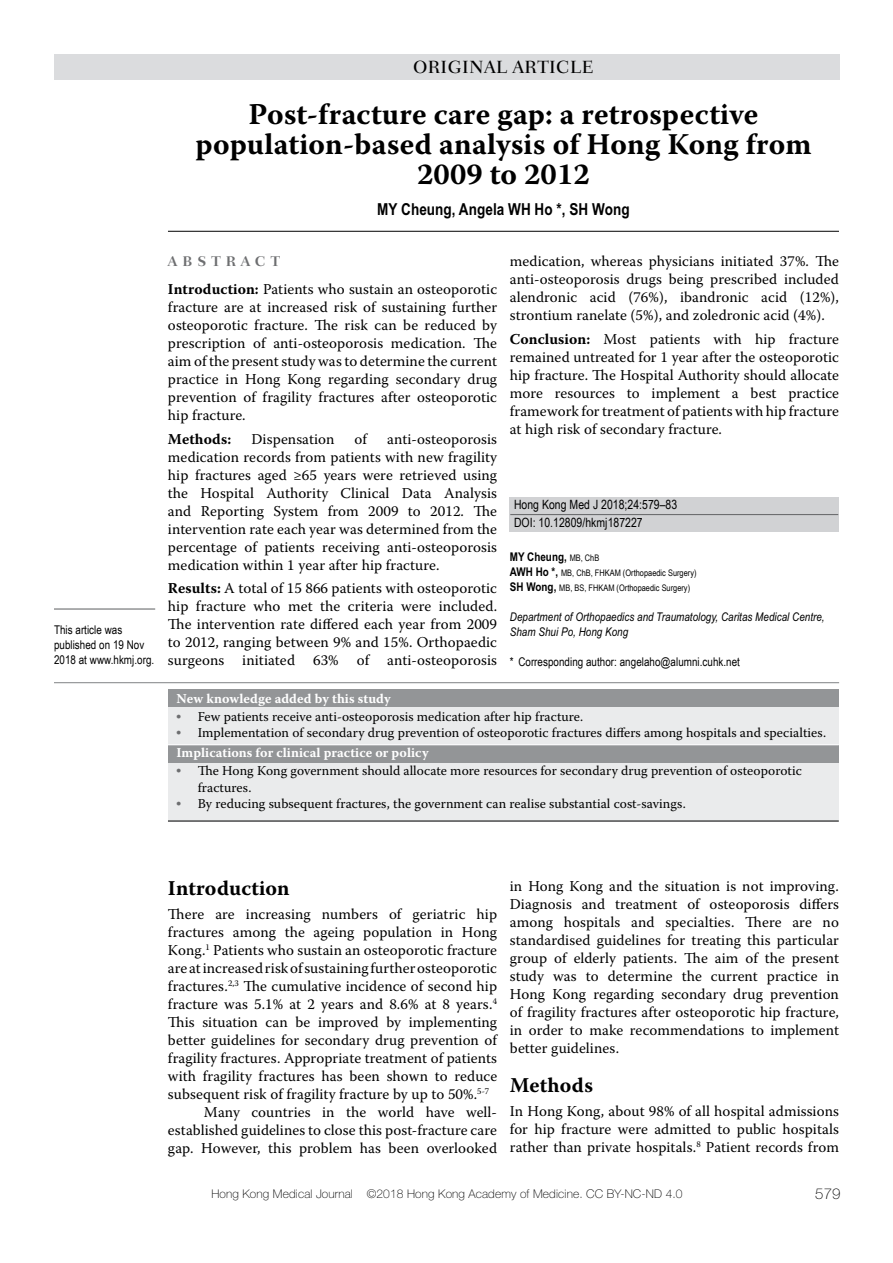
<style>
.page{position:relative;width:893px;height:1263px;background:#fff}
.page>*{position:absolute;margin:0;border:0;box-sizing:border-box;transform-origin:0 0}
.t1{font:700 30px/30px "Warnock Pro";letter-spacing:.005em;color:#000;text-align:center}
.t2{font:700 21px "Warnock Pro";letter-spacing:.005em;color:#000}
.t3{font:500 18px "Fairfield LH";color:#000}
.t4{font:700 16.5px "Arial Narrow";letter-spacing:.005em;color:#000}
.t5{font:15px/18px "Warnock Pro";letter-spacing:.005em;color:#000;text-align:justify}
.t6{font:700 15px "Warnock Pro";letter-spacing:.005em;color:#000}
.t7{font:100 15px "Helvetica Neue";color:#000}
.t8{font:700 14.25px "Fairfield LH";letter-spacing:.35em;color:#6d6e70}
.t9{font:13.5px/20px "Warnock Pro";letter-spacing:.005em;color:#000}
.t10{font:700 13.5px "Warnock Pro";letter-spacing:.005em;color:#fff}
.t11{font:12.75px/18px "Arial Narrow";letter-spacing:.005em;color:#000}
.t12{font:12px/15px "Arial Narrow";letter-spacing:.005em;color:#000}
.t13{font:italic 12px/15px "Arial Narrow";letter-spacing:.005em;color:#000}
.t14{font:100 12px "Helvetica Neue";letter-spacing:.01em;color:#000}
.t15{font:700 12px "Arial Narrow";letter-spacing:.005em;color:#000}
.t16{font:9px/15px "Arial Narrow";letter-spacing:.005em;color:#000}
.s1{font-weight:700}
.s2{font-weight:400;font-size:9px}
.s3{font-weight:700;font-size:12px}
.s4{font-family:"Times";color:#6d6e70}
.s5{font-weight:700;color:#fff}
</style>
<div class="page">
<div style="left:510px;top:497px;width:329px;height:34px;background:#d1d2d4"></div>
<hr style="left:168px;top:231px;width:671px;height:1px;background:#000">
<hr style="left:54px;top:682px;width:785px;height:1px;background:#808284">
<div style="left:168px;top:690px;width:671px;height:131px;background:#eaebec"></div>
<div style="left:168px;top:690px;width:671px;height:17px;background:#939597"></div>
<div style="left:168px;top:745px;width:671px;height:17px;background:#939597"></div>
<hr style="left:168px;top:744px;width:671px;height:1px;background:#fff">
<hr style="left:168px;top:821px;width:671px;height:1px;background:#000">
<div style="left:54px;top:54px;width:785px;height:26px;background:#dbdcde"></div>
<hr style="left:510px;top:514px;width:328px;height:1px;background:#6d6e70">
<hr style="left:54px;top:608px;width:101px;height:2px;background:#6d6e70">
<p class="t3" style="left:413px;top:57px;width:27px">ORIGINAL</p>
<p class="t3" style="left:512px;top:57px;width:25px">ARTICLE</p>
<h1 class="t1" style="left:195px;top:99px;width:618px">Post-fracture care gap: a retrospective population-based analysis of Hong Kong from<br>2009 to 2012</h1>
<p class="t4" style="left:377px;top:200px;width:254px">MY Cheung, Angela WH Ho *, SH Wong</p>
<p class="t12" style="left:54px;top:622px;width:102px">This article was published on 19 Nov<br>2018 at www.hkmj.org.</p>
<p class="t8" style="left:168px;top:252px;width:113px">ABSTRACT</p>
<p class="t5" style="left:168px;top:280px;width:331px"><span class="s1">Introduction:</span> Patients who sustain an osteoporotic fracture are at increased risk of sustaining further osteoporotic fracture. The risk can be reduced by prescription of anti-osteoporosis medication. The aim of the present study was to determine the current practice in Hong Kong regarding secondary drug prevention of fragility fractures after osteoporotic hip fracture.</p>
<p class="t6" style="left:168px;top:430px;width:65px">Methods:</p>
<p class="t5" style="left:252px;top:429px;width:84px">Dispensation</p>
<p class="t5" style="left:355px;top:429px;width:14px">of</p>
<p class="t5" style="left:168px;top:429px;width:331px;text-indent:219px">anti-osteoporosis medication records from patients with new fragility hip fractures aged ≥65 years were retrieved using the Hospital Authority Clinical Data Analysis and Reporting System from 2009 to 2012. The intervention rate each year was determined from the percentage of patients receiving anti-osteoporosis medication within 1 year after hip fracture.</p>
<p class="t5" style="left:168px;top:579px;width:331px"><span class="s1">Results:</span> A total of 15 866 patients with osteoporotic hip fracture who met the criteria were included.<br>The intervention rate differed each year from 2009 to 2012, ranging between 9% and 15%. Orthopaedic surgeons initiated 63% of anti-osteoporosis</p>
<p class="t5" style="left:510px;top:252px;width:331px">medication, whereas physicians initiated 37%. The anti-osteoporosis drugs being prescribed included alendronic acid (76%), ibandronic acid (12%), strontium ranelate (5%), and zoledronic acid (4%).</p>
<p class="t5" style="left:510px;top:330px;width:331px"><span class="s1">Conclusion:</span> Most patients with hip fracture remained untreated for 1 year after the osteoporotic hip fracture. The Hospital Authority should allocate more resources to implement a best practice framework for treatment of patients with hip fracture at high risk of secondary fracture.</p>
<p class="t11" style="left:514px;top:495px;width:165px">Hong Kong Med J 2018;24:579–83<br>DOI: 10.12809/hkmj187227</p>
<p class="t15" style="left:510px;top:549px;width:91px">MY Cheung, <span class="s2">MB, ChB</span></p>
<p class="t16" style="left:510px;top:565px;width:188px"><span class="s3">AWH Ho *,</span> MB, ChB, FHKAM (Orthopaedic Surgery)<br><span class="s3">SH Wong,</span> MB, BS, FHKAM (Orthopaedic Surgery)</p>
<p class="t13" style="left:510px;top:609px;width:316px">Department of Orthopaedics and Traumatology, Caritas Medical Centre,<br>Sham Shui Po, Hong Kong</p>
<p class="t12" style="left:510px;top:653px;width:232px">* Corresponding author: angelaho@alumni.cuhk.net</p>
<p class="t10" style="left:176px;top:690px;width:216px">New knowledge added by this study</p>
<p class="t9" style="left:176px;top:706px;width:408px"><span class="s4">•</span> Few patients receive anti-osteoporosis medication after hip fracture.</p>
<p class="t9" style="left:176px;top:723px;width:651px"><span class="s4">•</span> Implementation of secondary drug prevention of osteoporotic fractures differs among hospitals and specialties.<br><span class="s5">Implications for clinical practice or policy</span></p>
<p class="t9" style="left:198px;top:762px;width:606px;line-height:16.5px;text-indent:-21px"><span class="s4">•</span> The Hong Kong government should allocate more resources for secondary drug prevention of osteoporotic fractures.</p>
<p class="t9" style="left:176px;top:793px;width:511px"><span class="s4">•</span> By reducing subsequent fractures, the government can realise substantial cost-savings.</p>
<h2 class="t2" style="left:168px;top:875px;width:123px">Introduction</h2>
<p class="t5" style="left:168px;top:905px;width:331px">There are increasing numbers of geriatric hip</p>
<p class="t5" style="left:168px;top:923px;width:331px">fractures among the ageing population in Hong</p>
<p class="t5" style="left:168px;top:941px;width:331px">Kong.<sup>1</sup> Patients who sustain an osteoporotic fracture</p>
<p class="t5" style="left:168px;top:959px;width:331px">are at increased risk of sustaining further osteoporotic</p>
<p class="t5" style="left:168px;top:977px;width:331px">fractures.<sup>2,3</sup> The cumulative incidence of second hip</p>
<p class="t5" style="left:168px;top:995px;width:331px">fracture was 5.1% at 2 years and 8.6% at 8 years.<sup>4</sup></p>
<p class="t5" style="left:168px;top:1013px;width:331px">This situation can be improved by implementing</p>
<p class="t5" style="left:168px;top:1031px;width:331px">better guidelines for secondary drug prevention of</p>
<p class="t5" style="left:168px;top:1049px;width:331px">fragility fractures. Appropriate treatment of patients</p>
<p class="t5" style="left:168px;top:1067px;width:331px">with fragility fractures has been shown to reduce</p>
<p class="t5" style="left:168px;top:1085px;width:323px">subsequent risk of fragility fracture by up to 50%.<sup>5-7</sup></p>
<p class="t5" style="left:204px;top:1103px;width:295px">Many countries in the world have well-</p>
<p class="t5" style="left:168px;top:1121px;width:331px">established guidelines to close this post-fracture care</p>
<p class="t5" style="left:168px;top:1139px;width:331px">gap. However, this problem has been overlooked</p>
<p class="t5" style="left:510px;top:876px;width:331px">in Hong Kong and the situation is not improving.<br>Diagnosis and treatment of osteoporosis differs among hospitals and specialties. There are no standardised guidelines for treating this particular group of elderly patients. The aim of the present study was to determine the current practice in Hong Kong regarding secondary drug prevention of fragility fractures after osteoporotic hip fracture, in order to make recommendations to implement better guidelines.</p>
<h2 class="t2" style="left:510px;top:1072px;width:85px">Methods</h2>
<p class="t5" style="left:510px;top:1102px;width:331px">In Hong Kong, about 98% of all hospital admissions for hip fracture were admitted to public hospitals rather than private hospitals.<sup>8</sup> Patient records from</p>
<p class="t14" style="left:211px;top:1187px;width:473px">Hong Kong Medical Journal ©2018 Hong Kong Academy of Medicine. CC BY-NC-ND 4.0</p>
<p class="t7" style="left:815px;top:1186px;width:27px">579</p>
</div>
